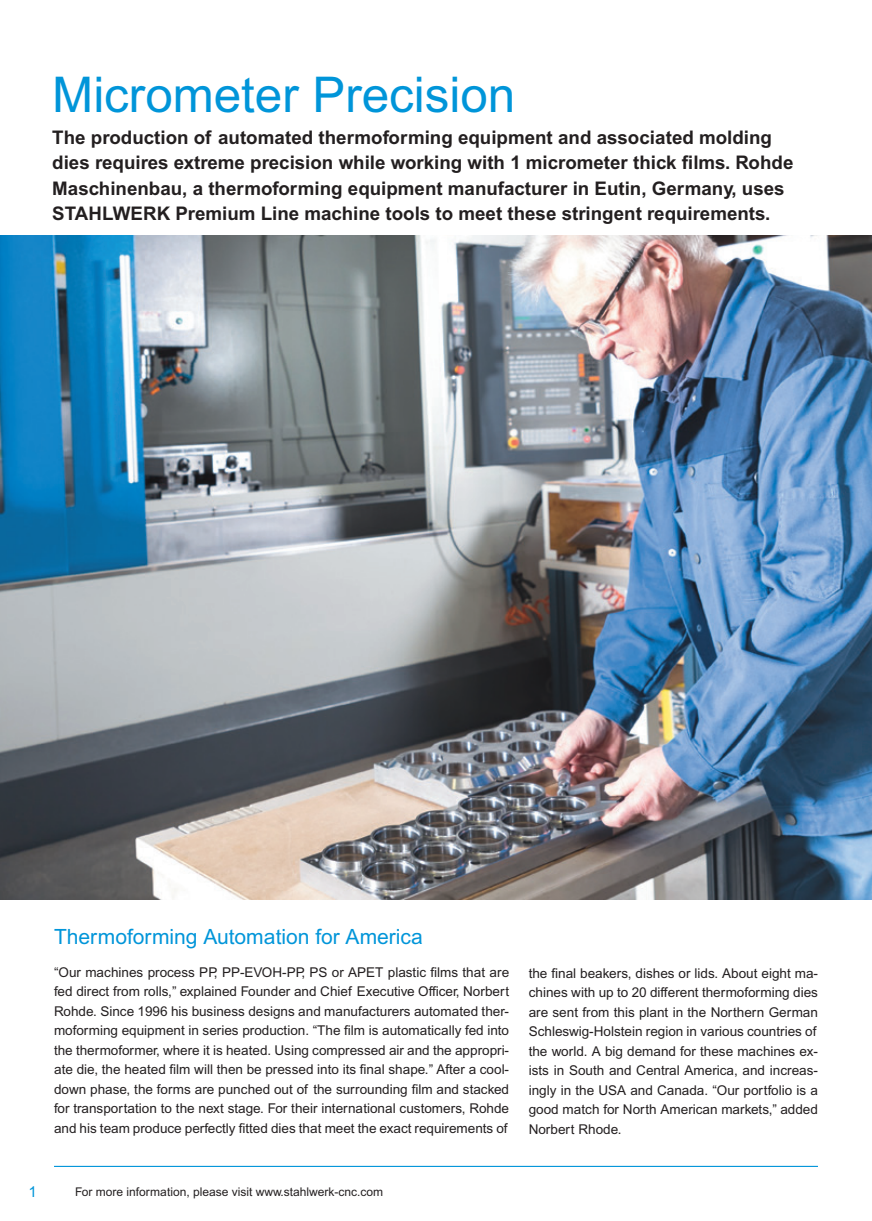
<style>
.page{position:relative;width:872px;height:1221px;background:#fff}
.page>*{position:absolute;margin:0;border:0;box-sizing:border-box;transform-origin:0 0}
.t1{font:49.2px "Arial MT Pro";color:#0095d9}
.fliesstext{font:21px "Arial MT Pro";color:#0095d9}
.t2{font:700 18.75px/25.5px "Arial MT Pro";color:#231f20}
.Seitenzahl{font:15px "Arial MT Pro";color:#0095d9}
.fliesstext-2{font:13.5px/19.5px "Arial MT Pro";color:#231f20;text-align:justify}
.Grundtext{font:12px "Arial MT Pro";color:#231f20}
</style>
<div class="page">
<hr style="left:54px;top:1165px;width:764px;height:1px;background:#0095d9">
<img style="left:0;top:235px;width:872px;height:664px">
<p class="t1" style="left:52px;top:67px;width:464px">Micrometer Precision</p>
<p class="t2" style="left:52px;top:125px;width:742px">The production of automated thermoforming equipment and associated molding dies requires extreme precision while working with 1 micrometer thick films. Rohde Maschinenbau, a thermoforming equipment manufacturer in Eutin, Germany, uses STAHLWERK Premium Line machine tools to meet these stringent requirements.</p>
<p class="fliesstext" style="left:54px;top:925px;width:370px">Thermoforming Automation for America</p>
<p class="fliesstext-2" style="left:54px;top:962px;width:456px">“Our machines process PP, PP-EVOH-PP, PS or APET plastic films that are fed direct from rolls,” explained Founder and Chief Executive Officer, Norbert Rohde. Since 1996 his business designs and manufacturers automated ther&shy;moforming equipment in series production. “The film is automatically fed into the thermoformer, where it is heated. Using compressed air and the appropri&shy;ate die, the heated film will then be pressed into its final shape.” After a cool&shy;down phase, the forms are punched out of the surrounding film and stacked for transportation to the next stage. For their international customers, Rohde and his team produce perfectly fitted dies that meet the exact requirements of</p>
<p class="fliesstext-2" style="left:529px;top:963px;width:291px">the final beakers, dishes or lids. About eight ma&shy;chines with up to 20 different thermoforming dies are sent from this plant in the Northern German Schleswig-Holstein region in various countries of the world. A big demand for these machines ex&shy;ists in South and Central America, and increas&shy;ingly in the USA and Canada. “Our portfolio is a good match for North American markets,” added Norbert Rhode.</p>
<p class="Seitenzahl" style="left:28px;top:1182px;width:10px">1</p>
<p class="Grundtext" style="left:75px;top:1184px;width:309px">For more information, please visit www.stahlwerk-cnc.com</p>
</div>
